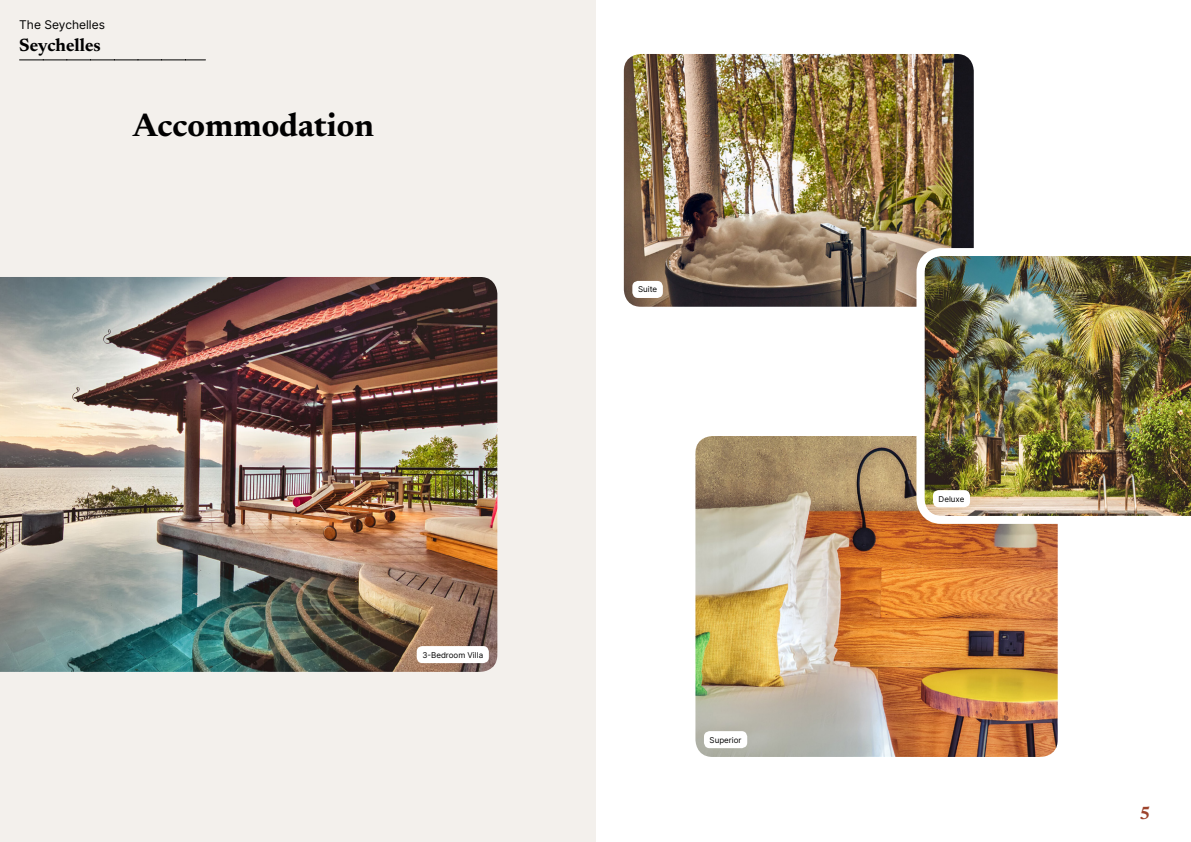
<style>
.page{position:relative;width:1191px;height:842px;background:#fff}
.page>*{position:absolute;margin:0;border:0;box-sizing:border-box;transform-origin:0 0}
.t1{font:700 33px "Newsreader 24 pt";color:#000}
.t2{font:700 18px "Newsreader 24 pt";color:#000}
.t3{font:700 18px "Newsreader 24 pt";color:#9d432c}
.t4{font:12px "Inter";color:#000}
.t5{font:8px "Inter";color:#000}
</style>
<div class="page">
<div style="left:0;top:0;width:595px;height:842px;background:#f3f0ec"></div>
<img style="left:624px;top:54px;width:349px;height:253px">
<img style="left:695px;top:436px;width:362px;height:321px">
<img style="left:912px;top:244px;width:279px;height:284px">
<div style="left:632px;top:281px;width:31px;height:17px;background:#fff;border-radius:6px"></div>
<div style="left:933px;top:490px;width:37px;height:17px;background:#fff;border-radius:6px"></div>
<div style="left:704px;top:731px;width:43px;height:17px;background:#fff;border-radius:6px"></div>
<img style="left:0;top:277px;width:497px;height:395px">
<div style="left:417px;top:646px;width:72px;height:17px;background:#fff;border-radius:6px"></div>
<svg style="left:20px;top:60px;width:185px;height:1px"></svg>
<h3 class="t4" style="left:19px;top:15px;width:87px">The Seychelles</h3>
<h2 class="t2" style="left:19px;top:32px;width:83px">Seychelles</h2>
<h1 class="t1" style="left:133px;top:101px;width:242px">Accommodation</h1>
<p class="t5" style="left:422px;top:649px;width:62px">3-Bedroom Villa</p>
<p class="t5" style="left:638px;top:284px;width:21px">Suite</p>
<p class="t5" style="left:709px;top:734px;width:33px">Superior</p>
<p class="t5" style="left:938px;top:493px;width:27px">Deluxe</p>
<h2 class="t3" style="left:1139px;top:800px;width:13px">5</h2>
</div>
